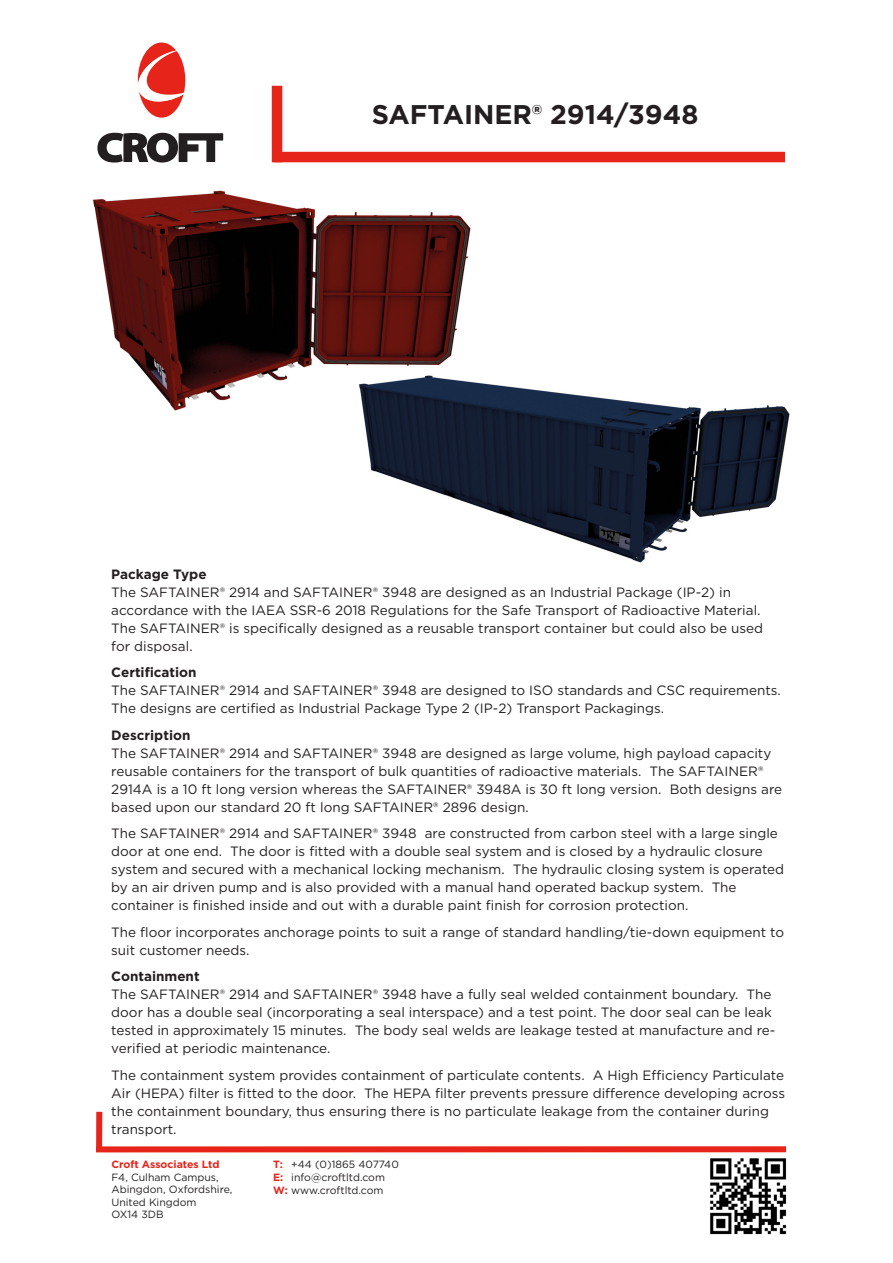
<style>
.page{position:relative;width:893px;height:1263px;background:#fff}
.page>*{position:absolute;margin:0;border:0;box-sizing:border-box;transform-origin:0 0}
.t1{font:700 27px "Gotham";color:#231f20}
.t2{font:13.5px/18px "Gotham";color:#231f20}
.t3{font:700 13.5px "Gotham";color:#231f20}
.t4{font:10.5px "Gotham";color:#231f20}
.t5{font:700 10.5px "Gotham";color:#e72419}
.s1{font-weight:700;color:#e72419}
</style>
<div class="page">
<svg style="left:97px;top:133px;width:126px;height:30px"></svg>
<svg style="left:138px;top:43px;width:47px;height:75px"></svg>
<div style="left:272px;top:86px;width:10px;height:76px;background:#e72419"></div>
<div style="left:273px;top:152px;width:512px;height:10px;background:#e72419"></div>
<img style="left:93px;top:190px;width:378px;height:221px">
<div style="left:96px;top:1112px;width:6px;height:40px;background:#e72419"></div>
<div style="left:96px;top:1146px;width:690px;height:6px;background:#e72419"></div>
<img style="left:710px;top:1158px;width:77px;height:77px">
<img style="left:359px;top:370px;width:431px;height:193px">
<p class="t1" style="left:372px;top:96px;width:328px">SAFTAINER® 2914/3948</p>
<p class="t3" style="left:111px;top:565px;width:97px">Package Type</p>
<p class="t2" style="left:111px;top:582px;width:653px">The SAFTAINER® 2914 and SAFTAINER® 3948 are designed as an Industrial Package (IP-2) in accordance with the IAEA SSR-6 2018 Regulations for the Safe Transport of Radioactive Material.<br>The SAFTAINER® is specifically designed as a reusable transport container but could also be used for disposal.</p>
<p class="t3" style="left:111px;top:663px;width:87px">Certification</p>
<p class="t2" style="left:111px;top:681px;width:671px">The SAFTAINER® 2914 and SAFTAINER® 3948 are designed to ISO standards and CSC requirements.<br>The designs are certified as Industrial Package Type 2 (IP-2) Transport Packagings.</p>
<p class="t3" style="left:111px;top:726px;width:81px">Description</p>
<p class="t2" style="left:111px;top:743px;width:672px">The SAFTAINER® 2914 and SAFTAINER® 3948 are designed as large volume, high payload capacity reusable containers for the transport of bulk quantities of radioactive materials. The SAFTAINER® 2914A is a 10 ft long version whereas the SAFTAINER® 3948A is 30 ft long version. Both designs are based upon our standard 20 ft long SAFTAINER® 2896 design.</p>
<p class="t2" style="left:111px;top:824px;width:674px">The SAFTAINER® 2914 and SAFTAINER® 3948 are constructed from carbon steel with a large single door at one end. The door is fitted with a double seal system and is closed by a hydraulic closure system and secured with a mechanical locking mechanism. The hydraulic closing system is operated by an air driven pump and is also provided with a manual hand operated backup system. The container is finished inside and out with a durable paint finish for corrosion protection.</p>
<p class="t2" style="left:111px;top:922px;width:674px">The floor incorporates anchorage points to suit a range of standard handling/tie-down equipment to suit customer needs.</p>
<p class="t3" style="left:111px;top:967px;width:90px">Containment</p>
<p class="t2" style="left:111px;top:985px;width:666px">The SAFTAINER® 2914 and SAFTAINER® 3948 have a fully seal welded containment boundary. The door has a double seal (incorporating a seal interspace) and a test point. The door seal can be leak tested in approximately 15 minutes. The body seal welds are leakage tested at manufacture and re&shy;verified at periodic maintenance.</p>
<p class="t2" style="left:111px;top:1065px;width:675px">The containment system provides containment of particulate contents. A High Efficiency Particulate Air (HEPA) filter is fitted to the door. The HEPA filter prevents pressure difference developing across the containment boundary, thus ensuring there is no particulate leakage from the container during transport.</p>
<p class="t5" style="left:111px;top:1157px;width:110px">Croft Associates Ltd</p>
<p class="t4" style="left:111px;top:1170px;width:109px">F4, Culham Campus,</p>
<p class="t4" style="left:111px;top:1183px;width:123px">Abingdon, Oxfordshire,</p>
<p class="t4" style="left:111px;top:1195px;width:87px">United Kingdom</p>
<p class="t4" style="left:111px;top:1208px;width:54px">OX14 3DB</p>
<p class="t4" style="left:273px;top:1158px;width:127px"><span class="s1">T:</span> +44 (0)1865 407740</p>
<p class="t4" style="left:273px;top:1170px;width:113px"><span class="s1">E:</span> info@croftltd.com</p>
<p class="t4" style="left:273px;top:1183px;width:112px"><span class="s1">W:</span> www.croftltd.com</p>
</div>
